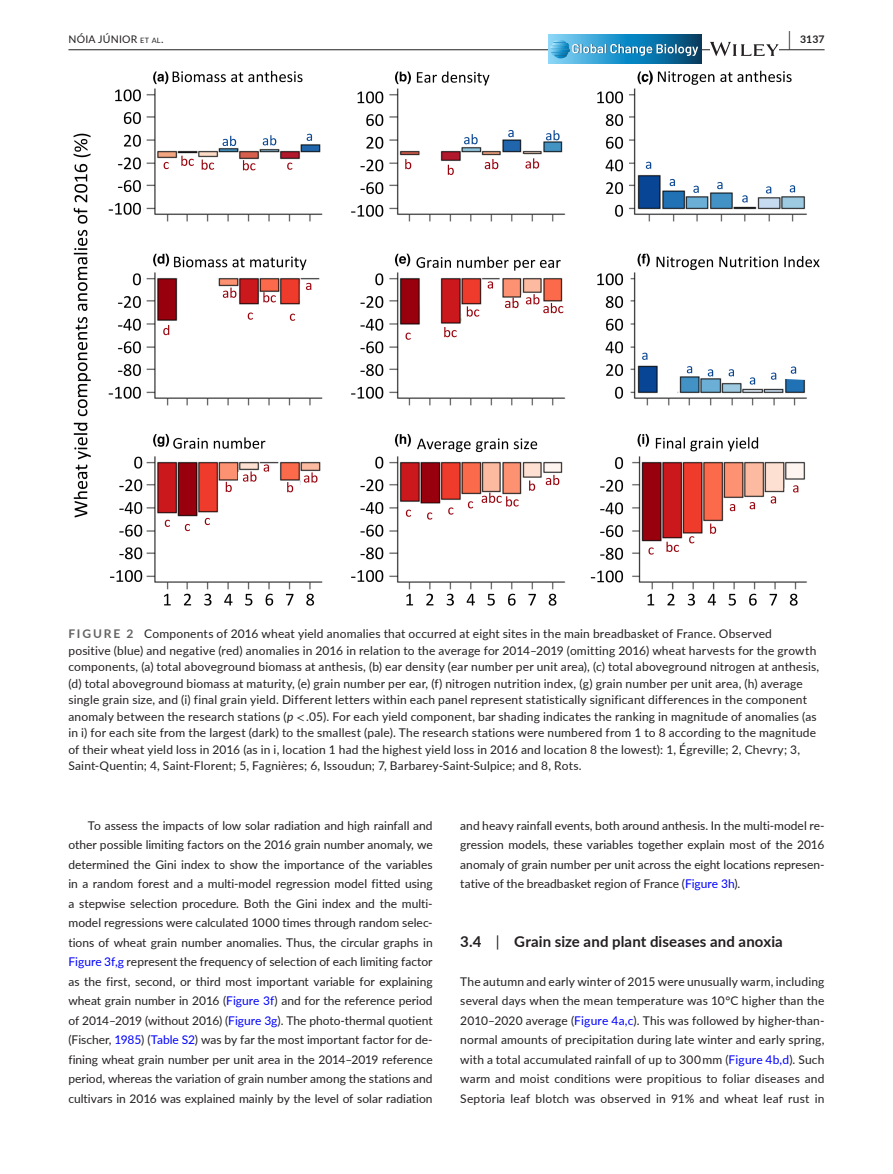
<style>
.page{position:relative;width:893px;height:1174px;background:#fff}
.page>*{position:absolute;margin:0;border:0;box-sizing:border-box;transform-origin:0 0}
.t1{font:700 15px "Lato";letter-spacing:.005em;color:#231f20}
.t2{font:12px/19.5px "Lato";letter-spacing:.015em;color:#231f20;text-align:justify}
.t3{font:10.5px "Lato";letter-spacing:.02em;color:#231f20}
.t4{font:700 10.5px "Lato";color:#231f20}
.s1{font-size:7.35px}
.s2{font-size:19.5px}
.s3{font-weight:700;color:#636366}
.s4{font-style:italic}
.s5{font-family:"STIX"}
.s6{color:#00f}
.s7{font-weight:400}
</style>
<div class="page">
<hr style="left:68px;top:49px;width:756px;height:1px;background:#231f20">
<svg style="left:548px;top:34px;width:153px;height:30px;background:#2b8dbd"></svg>
<svg style="left:550px;top:40px;width:149px;height:18px;background:#4999c2"></svg>
<svg style="left:710px;top:42px;width:69px;height:14px"></svg>
<img style="left:73px;top:70px;width:747px;height:536px">
<p class="t3" style="left:68px;top:31px;width:97px">NÓIA JÚNIOR <span class="s1">et al</span>.</p>
<p class="t4" style="left:789px;top:31px;width:37px"><span class="s2">|</span> 3137</p>
<p class="t2" style="left:68px;top:625px;width:752px;line-height:16.5px;text-align:left"><span class="s3">FIGURE 2</span> Components of 2016 wheat yield anomalies that occurred at eight sites in the main breadbasket of France. Observed<br>positive (blue) and negative (red) anomalies in 2016 in relation to the average for 2014–2019 (omitting 2016) wheat harvests for the growth components, (a) total aboveground biomass at anthesis, (b) ear density (ear number per unit area), (c) total aboveground nitrogen at anthesis, (d) total aboveground biomass at maturity, (e) grain number per ear, (f) nitrogen nutrition index, (g) grain number per unit area, (h) average single grain size, and (i) final grain yield. Different letters within each panel represent statistically significant differences in the component anomaly between the research stations (<span class="s4">p</span> <span class="s5">&lt;</span> .05). For each yield component, bar shading indicates the ranking in magnitude of anomalies (as in i) for each site from the largest (dark) to the smallest (pale). The research stations were numbered from 1 to 8 according to the magnitude of their wheat yield loss in 2016 (as in i, location 1 had the highest yield loss in 2016 and location 8 the lowest): 1, Égreville; 2, Chevry; 3, Saint-Quentin; 4, Saint-Florent; 5, Fagnières; 6, Issoudun; 7, Barbarey-Saint-Sulpice; and 8, Rots.</p>
<p class="t2" style="left:68px;top:815px;width:366px;text-indent:20px">To assess the impacts of low solar radiation and high rainfall and other possible limiting factors on the 2016 grain number anomaly, we determined the Gini index to show the importance of the variables in a random forest and a multi-model regression model fitted using a stepwise selection procedure. Both the Gini index and the multi&shy;model regressions were calculated 1000 times through random selec&shy;tions of wheat grain number anomalies. Thus, the circular graphs in <span class="s6">Figure 3f,g</span> represent the frequency of selection of each limiting factor as the first, second, or third most important variable for explaining wheat grain number in 2016 (<span class="s6">Figure 3f</span>) and for the reference period of 2014–2019 (without 2016) (<span class="s6">Figure 3g</span>). The photo-thermal quotient (Fischer, <span class="s6">1985</span>) (<span class="s6">Table S2</span>) was by far the most important factor for de&shy;fining wheat grain number per unit area in the 2014–2019 reference period, whereas the variation of grain number among the stations and cultivars in 2016 was explained mainly by the level of solar radiation</p>
<p class="t2" style="left:460px;top:815px;width:366px">and heavy rainfall events, both around anthesis. In the multi-model re&shy;gression models, these variables together explain most of the 2016 anomaly of grain number per unit across the eight locations represen&shy;tative of the breadbasket region of France (<span class="s6">Figure 3h</span>).</p>
<p class="t1" style="left:460px;top:930px;width:324px">3.4 <span class="s7">|</span> Grain size and plant diseases and anoxia</p>
<p class="t2" style="left:460px;top:971px;width:366px">The autumn and early winter of 2015 were unusually warm, including several days when the mean temperature was 10°C higher than the 2010–2020 average (<span class="s6">Figure 4a,c</span>). This was followed by higher-than&shy;normal amounts of precipitation during late winter and early spring, with a total accumulated rainfall of up to 300 mm (<span class="s6">Figure 4b,d</span>). Such warm and moist conditions were propitious to foliar diseases and Septoria leaf blotch was observed in 91% and wheat leaf rust in</p>
</div>
